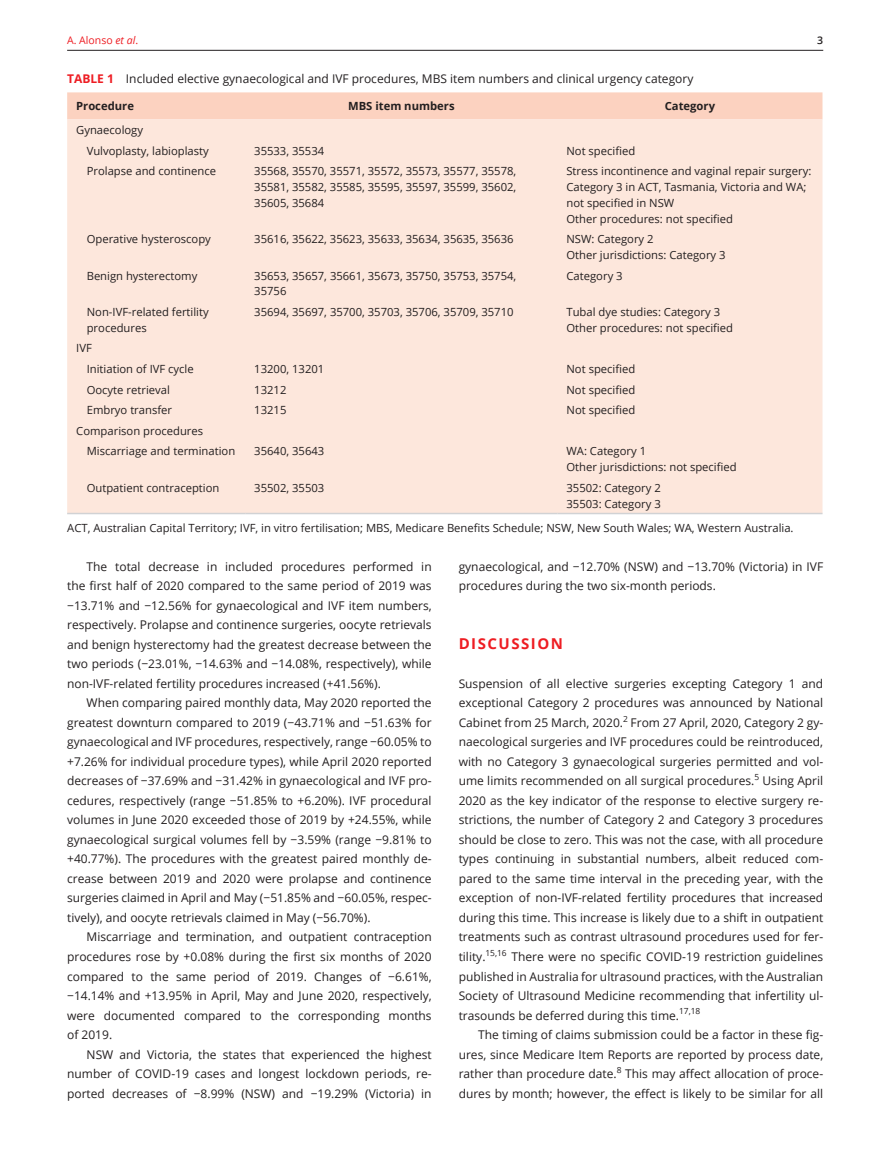
<style>
.page{position:relative;width:893px;height:1174px;background:#fff}
.page>*{position:absolute;margin:0;border:0;box-sizing:border-box;transform-origin:0 0}
.t1{font:700 15px "Open Sans";letter-spacing:.1em;color:#ee1d23}
.t2{font:12px/19.5px "Open Sans";color:#231f20;text-align:justify}
.t3{font:11.25px/15.8px "Open Sans";color:#231f20}
.t4{font:700 11.25px "Open Sans";color:#231f20}
.t5{font:10.5px "Open Sans";color:#ee1d23}
.t6{font:600 10.5px "Open Sans";color:#231f20}
.t7{font:8.4px "Open Sans";color:#231f20}
.s1{font-style:italic}
.s2{font-weight:700;color:#ee1d23}
</style>
<div class="page">
<hr style="left:67px;top:50px;width:756px;height:1px;background:#231f20">
<div style="left:67px;top:92px;width:755px;height:27px;background:#fcd2c0"></div>
<div style="left:67px;top:119px;width:755px;height:394px;background:#fde7dc"></div>
<hr style="left:67px;top:513px;width:178px;height:1px;background:#d1d2d4">
<hr style="left:245px;top:513px;width:312px;height:1px;background:#d1d2d4">
<hr style="left:557px;top:513px;width:265px;height:1px;background:#d1d2d4">
<p class="t5" style="left:67px;top:33px;width:73px">A. Alonso <span class="s1">et al</span>.</p>
<p class="t6" style="left:817px;top:33px;width:7px">3</p>
<p class="t2" style="left:67px;top:68px;width:628px"><span class="s2">TABLE 1</span> Included elective gynaecological and IVF procedures, MBS item numbers and clinical urgency category</p>
<p class="t4" style="left:76px;top:98px;width:59px">Procedure</p>
<p class="t4" style="left:348px;top:98px;width:108px">MBS item numbers</p>
<p class="t4" style="left:665px;top:98px;width:52px">Category</p>
<p class="t3" style="left:87px;top:119px;width:124px;line-height:20.5px;text-indent:-10px">Gynaecology<br>Vulvoplasty, labioplasty</p>
<p class="t3" style="left:254px;top:142px;width:72px">35533, 35534</p>
<p class="t3" style="left:566px;top:142px;width:70px">Not specified</p>
<p class="t3" style="left:87px;top:163px;width:131px">Prolapse and continence</p>
<p class="t3" style="left:254px;top:163px;width:264px;text-align:justify">35568, 35570, 35571, 35572, 35573, 35577, 35578, 35581, 35582, 35585, 35595, 35597, 35599, 35602, 35605, 35684</p>
<p class="t3" style="left:566px;top:163px;width:246px">Stress incontinence and vaginal repair surgery:<br>Category 3 in ACT, Tasmania, Victoria and WA; not specified in NSW<br>Other procedures: not specified</p>
<p class="t3" style="left:87px;top:231px;width:126px">Operative hysteroscopy</p>
<p class="t3" style="left:254px;top:231px;width:261px">35616, 35622, 35623, 35633, 35634, 35635, 35636</p>
<p class="t3" style="left:566px;top:231px;width:161px">NSW: Category 2<br>Other jurisdictions: Category 3</p>
<p class="t3" style="left:87px;top:267px;width:112px">Benign hysterectomy</p>
<p class="t3" style="left:254px;top:267px;width:264px">35653, 35657, 35661, 35673, 35750, 35753, 35754,<br>35756</p>
<p class="t3" style="left:566px;top:267px;width:58px">Category 3</p>
<p class="t3" style="left:87px;top:304px;width:124px">Non-IVF-related fertility procedures</p>
<p class="t3" style="left:254px;top:304px;width:261px">35694, 35697, 35700, 35703, 35706, 35709, 35710</p>
<p class="t3" style="left:566px;top:304px;width:168px">Tubal dye studies: Category 3<br>Other procedures: not specified</p>
<p class="t3" style="left:87px;top:338px;width:109px;line-height:20.5px;text-indent:-10px">IVF<br>Initiation of IVF cycle</p>
<p class="t3" style="left:254px;top:361px;width:72px">13200, 13201</p>
<p class="t3" style="left:566px;top:361px;width:70px">Not specified</p>
<p class="t3" style="left:87px;top:381px;width:85px">Oocyte retrieval</p>
<p class="t3" style="left:254px;top:381px;width:34px">13212</p>
<p class="t3" style="left:566px;top:381px;width:70px">Not specified</p>
<p class="t3" style="left:87px;top:402px;width:87px">Embryo transfer</p>
<p class="t3" style="left:254px;top:402px;width:34px">13215</p>
<p class="t3" style="left:566px;top:402px;width:70px">Not specified</p>
<p class="t3" style="left:87px;top:420px;width:150px;line-height:20.5px;text-indent:-10px">Comparison procedures<br>Miscarriage and termination</p>
<p class="t3" style="left:254px;top:443px;width:72px">35640, 35643</p>
<p class="t3" style="left:566px;top:443px;width:172px">WA: Category 1<br>Other jurisdictions: not specified</p>
<p class="t3" style="left:87px;top:479px;width:134px">Outpatient contraception</p>
<p class="t3" style="left:254px;top:479px;width:72px">35502, 35503</p>
<p class="t3" style="left:566px;top:479px;width:96px">35502: Category 2<br>35503: Category 3</p>
<p class="t3" style="left:67px;top:520px;width:728px">ACT, Australian Capital Territory; IVF, in vitro fertilisation; MBS, Medicare Benefits Schedule; NSW, New South Wales; WA, Western Australia.</p>
<p class="t2" style="left:67px;top:556px;width:366px;text-indent:20px">The total decrease in included procedures performed in the first half of 2020 compared to the same period of 2019 was −13.71% and −12.56% for gynaecological and IVF item numbers, respectively. Prolapse and continence surgeries, oocyte retrievals and benign hysterectomy had the greatest decrease between the two periods (−23.01%, −14.63% and −14.08%, respectively), while non-IVF-related fertility procedures increased (+41.56%).</p>
<p class="t2" style="left:67px;top:693px;width:366px;text-indent:20px">When comparing paired monthly data, May 2020 reported the greatest downturn compared to 2019 (−43.71% and −51.63% for gynaecological and IVF procedures, respectively, range −60.05% to +7.26% for individual procedure types), while April 2020 reported decreases of −37.69% and −31.42% in gynaecological and IVF pro&shy;cedures, respectively (range −51.85% to +6.20%). IVF procedural volumes in June 2020 exceeded those of 2019 by +24.55%, while gynaecological surgical volumes fell by −3.59% (range −9.81% to +40.77%). The procedures with the greatest paired monthly de&shy;crease between 2019 and 2020 were prolapse and continence surgeries claimed in April and May (−51.85% and −60.05%, respec&shy;tively), and oocyte retrievals claimed in May (−56.70%).</p>
<p class="t2" style="left:67px;top:927px;width:366px;text-indent:20px">Miscarriage and termination, and outpatient contraception procedures rose by +0.08% during the first six months of 2020 compared to the same period of 2019. Changes of −6.61%, −14.14% and +13.95% in April, May and June 2020, respectively, were documented compared to the corresponding months of 2019.</p>
<p class="t2" style="left:67px;top:1044px;width:366px;text-indent:20px">NSW and Victoria, the states that experienced the highest number of COVID-19 cases and longest lockdown periods, re&shy;ported decreases of −8.99% (NSW) and −19.29% (Victoria) in</p>
<p class="t2" style="left:459px;top:556px;width:366px">gynaecological, and −12.70% (NSW) and −13.70% (Victoria) in IVF procedures during the two six-month periods.</p>
<p class="t1" style="left:459px;top:633px;width:106px">DISCUSSION</p>
<p class="t2" style="left:459px;top:673px;width:366px">Suspension of all elective surgeries excepting Category 1 and exceptional Category 2 procedures was announced by National Cabinet from 25 March, 2020.</p>
<p class="t7" style="left:623px;top:712px;width:6px">2</p>
<p class="t2" style="left:459px;top:712px;width:366px;text-indent:172px">From 27 April, 2020, Category 2 gy&shy;naecological surgeries and IVF procedures could be reintroduced, with no Category 3 gynaecological surgeries permitted and vol&shy;ume limits recommended on all surgical procedures.</p>
<p class="t7" style="left:754px;top:771px;width:6px">5</p>
<p class="t2" style="left:459px;top:771px;width:366px;text-indent:304px">Using April 2020 as the key indicator of the response to elective surgery re&shy;strictions, the number of Category 2 and Category 3 procedures should be close to zero. This was not the case, with all procedure types continuing in substantial numbers, albeit reduced com&shy;pared to the same time interval in the preceding year, with the exception of non-IVF-related fertility procedures that increased during this time. This increase is likely due to a shift in outpatient treatments such as contrast ultrasound procedures used for fer&shy;tility.</p>
<p class="t7" style="left:485px;top:946px;width:23px">15,16</p>
<p class="t2" style="left:459px;top:946px;width:366px;text-indent:53px">There were no specific COVID-19 restriction guidelines published in Australia for ultrasound practices, with the Australian Society of Ultrasound Medicine recommending that infertility ul&shy;trasounds be deferred during this time.</p>
<p class="t7" style="left:679px;top:1005px;width:23px">17,18</p>
<p class="t2" style="left:459px;top:1024px;width:366px;text-indent:20px">The timing of claims submission could be a factor in these fig&shy;ures, since Medicare Item Reports are reported by process date, rather than procedure date.<sup>8</sup> This may affect allocation of proce&shy;dures by month; however, the effect is likely to be similar for all</p>
</div>
